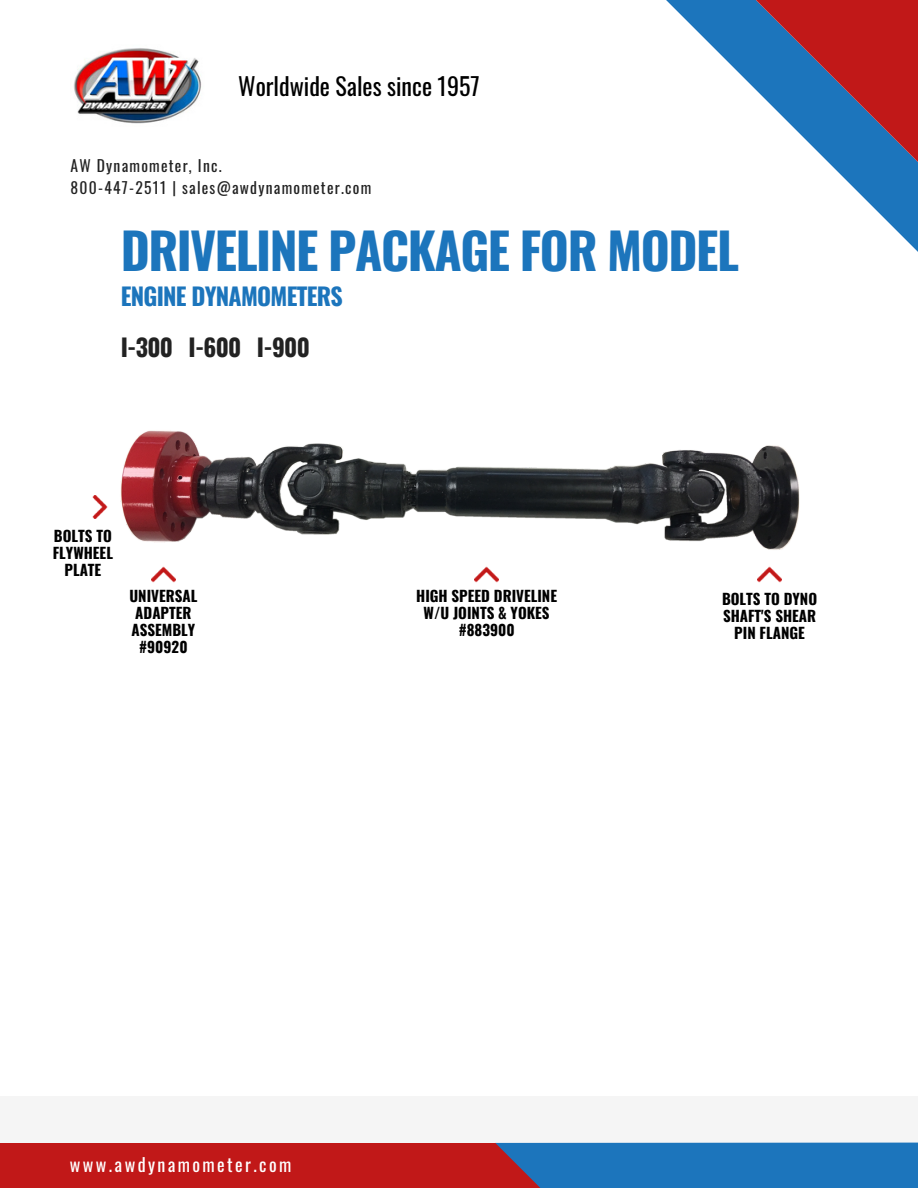
<style>
.page{position:relative;width:918px;height:1188px;background:#fff}
.page>*{position:absolute;margin:0;border:0;box-sizing:border-box;transform-origin:0 0}
.t1{font:700 49.8px "Oswald";letter-spacing:-.03em;color:#1c75bc}
.t2{font:24px "Oswald";color:#000}
.t3{font:700 24px "Oswald";letter-spacing:-.03em;color:#1c75bc}
.t4{font:700 24px "Oswald";letter-spacing:-.03em;color:#222}
.t5{font:18px "Oswald";letter-spacing:.135em;color:#fff}
.t6{font:15.6px/21.3px "Oswald";letter-spacing:.08em;color:#222}
.t7{font:700 15px/17.1px "Oswald";color:#000;text-align:center}
</style>
<div class="page">
<div style="left:0;top:1096px;width:918px;height:92px;background:#f5f5f5"></div>
<div style="left:0;top:1143px;width:745px;height:45px;background:#c11818"></div>
<svg style="left:495px;top:1142px;width:423px;height:46px;background:#2772b4"></svg>
<svg style="left:673px;top:0;width:245px;height:247px"></svg>
<img style="left:73px;top:48px;width:129px;height:76px">
<img style="left:152px;top:573px;width:23px;height:10px">
<img style="left:475px;top:573px;width:23px;height:10px">
<img style="left:758px;top:573px;width:23px;height:10px">
<img style="left:120px;top:430px;width:680px;height:143px">
<img style="left:92px;top:495px;width:16px;height:24px">
<h2 class="t2" style="left:238px;top:67px;width:243px">Worldwide Sales since 1957</h2>
<p class="t6" style="left:71px;top:155px;width:302px">AW Dynamometer, Inc.<br>800-447-2511 | sales@awdynamometer.com</p>
<h1 class="t1" style="left:121px;top:211px;width:620px">DRIVELINE PACKAGE FOR MODEL</h1>
<h2 class="t3" style="left:121px;top:277px;width:224px">ENGINE DYNAMOMETERS</h2>
<h2 class="t4" style="left:121px;top:328px;width:191px">I-300 I-600 I-900</h2>
<p class="t7" style="left:53px;top:527px;width:62px">BOLTS TO<br>FLYWHEEL<br>PLATE</p>
<p class="t7" style="left:129px;top:587px;width:69px">UNIVERSAL<br>ADAPTER<br>ASSEMBLY #90920</p>
<p class="t7" style="left:416px;top:587px;width:142px">HIGH SPEED DRIVELINE<br>W/U JOINTS &amp; YOKES #883900</p>
<p class="t7" style="left:722px;top:590px;width:97px">BOLTS TO DYNO<br>SHAFT'S SHEAR<br>PIN FLANGE</p>
<p class="t5" style="left:70px;top:1150px;width:223px">www.awdynamometer.com</p>
</div>
